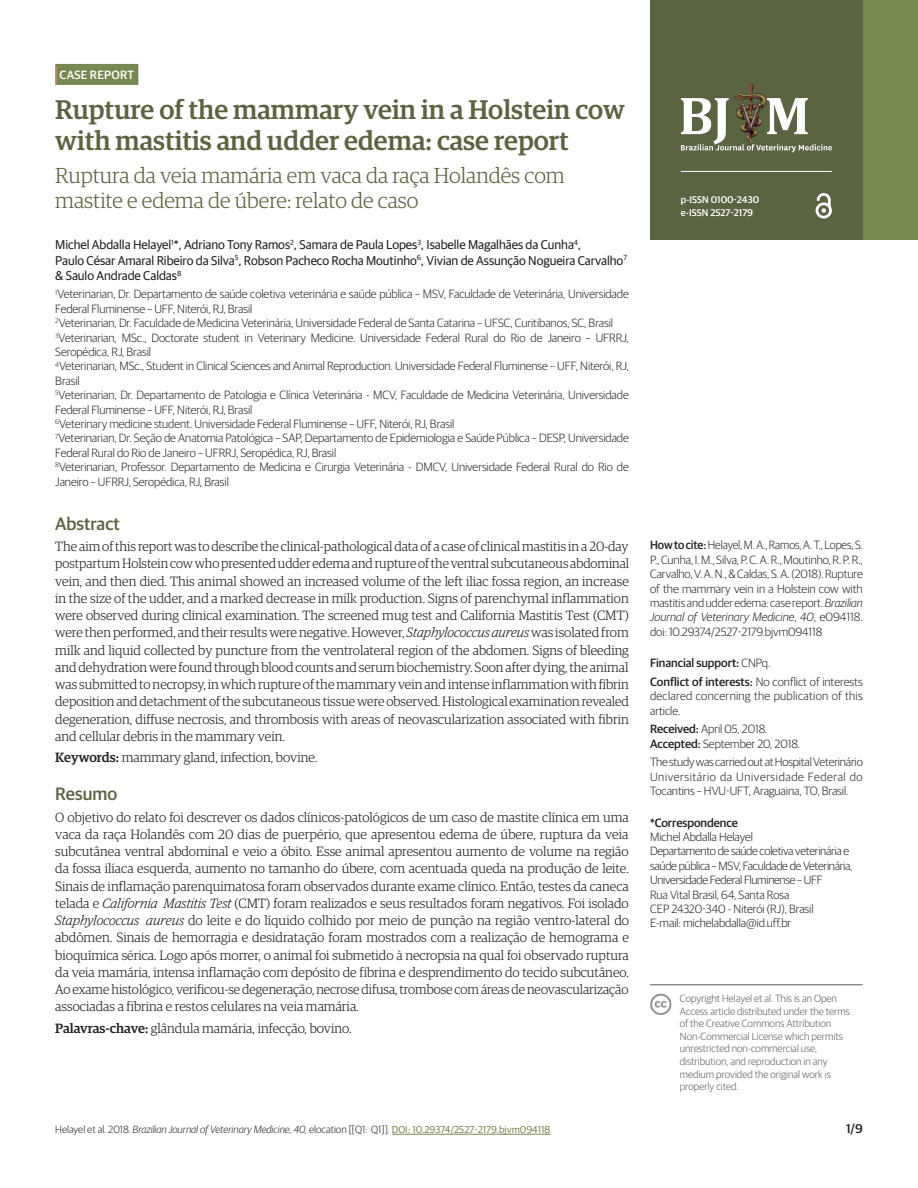
<style>
.page{position:relative;width:918px;height:1188px;background:#fff}
.page>*{position:absolute;margin:0;border:0;box-sizing:border-box;transform-origin:0 0}
.ArticleTitle{font:500 27px/31px "Guardian Egyptian";color:#5a6443}
.ArticleTitle-Trans1{font:300 21.75px/25px "Guardian Egyptian";color:#5a6443}
.AbstractTitle{font:500 18px "Guardian Sans";color:#5a6443}
.AbstractTitle-Trans1{font:500 18px "Guardian Sans";color:#5a6443}
.Abstract{font:300 13.5px/17.2px "Guardian Egyptian";color:#231f20;text-align:justify}
.Abstract-Trans1{font:300 13.5px/17.2px "Guardian Egyptian";color:#231f20;text-align:justify}
.Keywords-Trans1{font:300 13.5px "Guardian Egyptian";color:#231f20}
.Keywords{font:300 13.5px "Guardian Egyptian";color:#231f20}
.Authors{font:12.75px/15.3px "Guardian Sans";letter-spacing:-.005em;color:#231f20}
.t1{font:500 12.75px "Guardian Sans";color:#231f20}
.Affiliations{font:300 12px/14.4px "Guardian Sans";letter-spacing:-.005em;color:#231f20}
.HowToCite{font:300 12px/14.4px "Guardian Sans";letter-spacing:-.005em;color:#231f20;text-align:justify}
.Correspondence{font:300 12px/14.4px "Guardian Sans";letter-spacing:-.025em;color:#231f20}
.fnArticleOther{font:300 12px/14.4px "Guardian Sans";letter-spacing:-.005em;color:#231f20;text-align:justify}
.fnConflict{font:300 12px/14.4px "Guardian Sans";letter-spacing:.025em;color:#231f20;text-align:justify}
.History{font:300 12px "Guardian Sans";letter-spacing:-.005em;color:#231f20}
.fnSupported-by{font:500 12px "Guardian Sans";letter-spacing:-.005em;color:#231f20}
.t2{font:500 12px "Guardian Sans";letter-spacing:.02em;color:#fff}
.Legenda_bibliográfic{font:300 10.5px/12.6px "Guardian Sans";color:#58595b}
.t3{font:italic 300 10.5px "Guardian Sans";color:#231f20}
.t4{font:500 9.75px/12.6px "Guardian Sans";color:#fff}
.s1{font-style:italic}
.s2{font-weight:500}
.s3{font-weight:300}
.s4{font-style:normal}
.s5{font-weight:400;font-style:normal;font-size:10.05px;color:#788853}
</style>
<div class="page">
<hr style="left:392px;top:1134px;width:159px;height:1px;background:#788853">
<div style="left:857px;top:0;width:61px;height:240px;background:#788853"></div>
<div style="left:650px;top:0;width:213px;height:240px;background:#5a6443"></div>
<svg style="left:816px;top:193px;width:16px;height:26px"></svg>
<hr style="left:681px;top:171px;width:151px;height:1px;background:#fff">
<img style="left:734px;top:84px;width:32px;height:14px">
<svg style="left:681px;top:98px;width:151px;height:54px"></svg>
<svg style="left:650px;top:994px;width:21px;height:21px"></svg>
<div style="left:55px;top:64px;width:83px;height:21px;background:#788853"></div>
<hr style="left:650px;top:985px;width:213px;height:1px;background:#58595b">
<svg style="left:56px;top:66px;width:1px;height:19px"></svg>
<p class="t2" style="left:60px;top:66px;width:76px">CASE REPORT</p>
<p class="ArticleTitle" style="left:55px;top:92px;width:571px">Rupture of the mammary vein in a Holstein cow with mastitis and udder edema: case report</p>
<p class="ArticleTitle-Trans1" style="left:55px;top:162px;width:511px">Ruptura da veia mamária em vaca da raça Holandês com mastite e edema de úbere: relato de caso</p>
<p class="Authors" style="left:55px;top:236px;width:573px">Michel Abdalla Helayel<sup>1</sup>*, Adriano Tony Ramos<sup>2</sup>, Samara de Paula Lopes<sup>3</sup>, Isabelle Magalhães da Cunha<sup>4</sup>,<br>Paulo César Amaral Ribeiro da Silva<sup>5</sup>, Robson Pacheco Rocha Moutinho<sup>6</sup>, Vivian de Assunção Nogueira Carvalho<sup>7 </sup>&amp; Saulo Andrade Caldas<sup>8</sup></p>
<p class="Affiliations" style="left:55px;top:286px;width:575px"><sup>1</sup>Veterinarian, Dr. Departamento de saúde coletiva veterinária e saúde pública – MSV, Faculdade de Veterinária, Universidade<br>Federal Fluminense – UFF, Niterói, RJ, Brasil</p>
<p class="Affiliations" style="left:55px;top:315px;width:559px"><sup>2</sup>Veterinarian, Dr. Faculdade de Medicina Veterinária, Universidade Federal de Santa Catarina – UFSC, Curitibanos, SC, Brasil</p>
<p class="Affiliations" style="left:55px;top:330px;width:575px"><sup>3</sup>Veterinarian, MSc., Doctorate student in Veterinary Medicine. Universidade Federal Rural do Rio de Janeiro – UFRRJ,<br>Seropédica, RJ, Brasil</p>
<p class="Affiliations" style="left:55px;top:358px;width:575px"><sup>4</sup>Veterinarian, MSc., Student in Clinical Sciences and Animal Reproduction. Universidade Federal Fluminense – UFF, Niterói, RJ,<br>Brasil</p>
<p class="Affiliations" style="left:55px;top:387px;width:575px"><sup>5</sup>Veterinarian, Dr. Departamento de Patologia e Clínica Veterinária - MCV, Faculdade de Medicina Veterinária, Universidade<br>Federal Fluminense – UFF, Niterói, RJ, Brasil</p>
<p class="Affiliations" style="left:55px;top:416px;width:401px"><sup>6</sup>Veterinary medicine student. Universidade Federal Fluminense – UFF, Niterói, RJ, Brasil</p>
<p class="Affiliations" style="left:55px;top:430px;width:575px"><sup>7</sup>Veterinarian, Dr. Seção de Anatomia Patológica – SAP, Departamento de Epidemiologia e Saúde Pública – DESP, Universidade<br>Federal Rural do Rio de Janeiro – UFRRJ, Seropédica, RJ, Brasil</p>
<p class="Affiliations" style="left:55px;top:459px;width:575px"><sup>8</sup>Veterinarian, Professor. Departamento de Medicina e Cirurgia Veterinária - DMCV, Universidade Federal Rural do Rio de<br>Janeiro – UFRRJ, Seropédica, RJ, Brasil</p>
<p class="AbstractTitle" style="left:55px;top:510px;width:66px">Abstract</p>
<p class="Abstract" style="left:55px;top:537px;width:575px">The aim of this report was to describe the clinical-pathological data of a case of clinical mastitis in a 20-day postpartum Holstein cow who presented udder edema and rupture of the ventral subcutaneous abdominal vein, and then died. This animal showed an increased volume of the left iliac fossa region, an increase in the size of the udder, and a marked decrease in milk production. Signs of parenchymal inflammation were observed during clinical examination. The screened mug test and California Mastitis Test (CMT) were then performed, and their results were negative. However, <span class="s1">Staphylococcus aureus</span> was isolated from milk and liquid collected by puncture from the ventrolateral region of the abdomen. Signs of bleeding and dehydration were found through blood counts and serum biochemistry. Soon after dying, the animal was submitted to necropsy, in which rupture of the mammary vein and intense inflammation with fibrin deposition and detachment of the subcutaneous tissue were observed. Histological examination revealed degeneration, diffuse necrosis, and thrombosis with areas of neovascularization associated with fibrin and cellular debris in the mammary vein.</p>
<p class="Keywords" style="left:55px;top:749px;width:264px"><span class="s2">Keywords:</span> mammary gland, infection, bovine.</p>
<p class="AbstractTitle-Trans1" style="left:55px;top:781px;width:63px">Resumo</p>
<p class="Abstract-Trans1" style="left:55px;top:808px;width:575px">O objetivo do relato foi descrever os dados clínicos-patológicos de um caso de mastite clínica em uma vaca da raça Holandês com 20 dias de puerpério, que apresentou edema de úbere, ruptura da veia subcutânea ventral abdominal e veio a óbito. Esse animal apresentou aumento de volume na região da fossa ilíaca esquerda, aumento no tamanho do úbere, com acentuada queda na produção de leite.<br>Sinais de inflamação parenquimatosa foram observados durante exame clínico. Então, testes da caneca telada e <span class="s1">California Mastitis Test</span> (CMT) foram realizados e seus resultados foram negativos. Foi isolado <span class="s1">Staphylococcus aureus</span> do leite e do líquido colhido por meio de punção na região ventro-lateral do abdômen. Sinais de hemorragia e desidratação foram mostrados com a realização de hemograma e bioquímica sérica. Logo após morrer, o animal foi submetido à necropsia na qual foi observado ruptura da veia mamária, intensa inflamação com depósito de fibrina e desprendimento do tecido subcutâneo.<br>Ao exame histológico, verificou-se degeneração, necrose difusa, trombose com áreas de neovascularização associadas a fibrina e restos celulares na veia mamária.</p>
<p class="Keywords-Trans1" style="left:55px;top:1019px;width:298px"><span class="s2">Palavras-chave:</span> glândula mamária, infecção, bovino.</p>
<p class="t4" style="left:681px;top:193px;width:80px">p-ISSN 0100-2430 e-ISSN 2527-2179</p>
<p class="HowToCite" style="left:650px;top:537px;width:214px"><span class="s2">How to cite:</span> Helayel, M. A., Ramos, A. T., Lopes, S.<br>P., Cunha, I. M., Silva, P. C. A. R., Moutinho, R. P. R., Carvalho, V. A. N., &amp; Caldas, S. A. (2018). Rupture of the mammary vein in a Holstein cow with mastitis and udder edema: case report. <span class="s1">Brazilian Journal of Veterinary Medicine</span>, <span class="s1">40</span>, e094118. doi: 10.29374/2527-2179.bjvm094118</p>
<p class="fnSupported-by" style="left:650px;top:654px;width:122px">Financial support: <span class="s3">CNPq.</span></p>
<p class="fnConflict" style="left:650px;top:674px;width:214px"><span class="s2">Conflict of interests:</span> No conflict of interests declared concerning the publication of this article.</p>
<p class="History" style="left:650px;top:721px;width:119px"><span class="s2">Received:</span> April 05, 2018.</p>
<p class="History" style="left:650px;top:735px;width:151px"><span class="s2">Accepted:</span> September 20, 2018.</p>
<p class="fnArticleOther" style="left:650px;top:754px;width:214px">The study was carried out at Hospital Veterinário Universitário da Universidade Federal do Tocantins – HVU-UFT, Araguaina, TO, Brasil.</p>
<p class="Correspondence" style="left:650px;top:815px;width:204px"><span class="s2">*Correspondence<br></span>Michel Abdalla Helayel<br>Departamento de saúde coletiva veterinária e saúde pública – MSV, Faculdade de Veterinária, Universidade Federal Fluminense – UFF<br>Rua Vital Brasil, 64, Santa Rosa<br>CEP 24320-340 - Niterói (RJ), Brasil<br>E-mail: michelabdalla@id.uff.br</p>
<p class="Legenda_bibliográfic" style="left:680px;top:991px;width:172px">Copyright Helayel et al. This is an Open Access article distributed under the terms of the Creative Commons Attribution Non-Commercial License which permits unrestricted non-commercial use, distribution, and reproduction in any medium provided the original work is properly cited.</p>
<p class="t3" style="left:55px;top:1122px;width:497px"><span class="s4">Helayel et al. 2018.</span> Brazilian Journal of Veterinary Medicine, 40, <span class="s4">elocation [[Q1: Q1]].</span> <span class="s5">DOI: 10.29374/2527-2179.bjvm094118</span></p>
<p class="t1" style="left:846px;top:1119px;width:18px">1/9</p>
</div>
